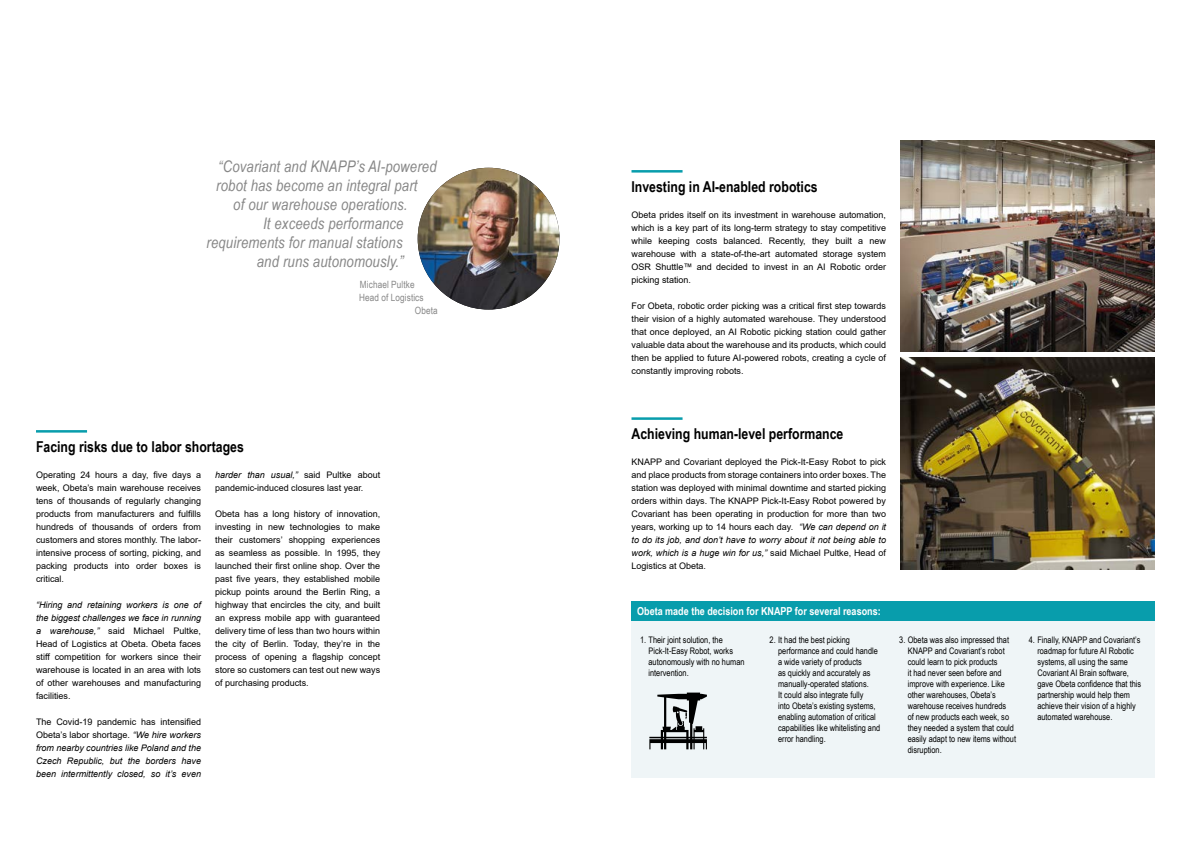
<style>
.page{position:relative;width:1191px;height:842px;background:#fff}
.page>*{position:absolute;margin:0;border:0;box-sizing:border-box;transform-origin:0 0}
.t1{font:italic 16px "Arial Narrow";letter-spacing:.01em;color:#878787}
.t2{font:700 15px "Arial Narrow";color:#000}
.t3{font:700 11px "Arial Narrow";color:#fff}
.t4{font:10px "Arial Narrow";letter-spacing:.01em;color:#878787}
.t5{font:9px/13px "Arial";color:#000;text-align:justify}
.t6{font:9px/11px "Arial Narrow";color:#000}
.t7{font:italic 9px/13px "Arial";color:#000;text-align:justify}
.s1{font-style:italic}
.s2{font-style:normal}
</style>
<div class="page">
<img style="left:900px;top:357px;width:255px;height:212px">
<img style="left:900px;top:140px;width:255px;height:211px">
<img style="left:418px;top:168px;width:141px;height:141px;border-radius:71px">
<hr style="left:631px;top:417px;width:51px;height:3px;background:#089dac">
<hr style="left:36px;top:430px;width:51px;height:3px;background:#089dac">
<hr style="left:631px;top:170px;width:51px;height:3px;background:#089dac">
<div style="left:631px;top:608px;width:524px;height:169px;background:#eff5f7"></div>
<div style="left:631px;top:602px;width:524px;height:19px;background:#089dac"></div>
<svg style="left:649px;top:693px;width:58px;height:56px"></svg>
<h1 class="t1" style="left:218px;top:156px;width:220px">“Covariant and KNAPP’s AI-powered</h1>
<h1 class="t1" style="left:216px;top:175px;width:203px">robot has become an integral part</h1>
<h1 class="t1" style="left:233px;top:193px;width:176px">of our warehouse operations.</h1>
<h1 class="t1" style="left:263px;top:212px;width:142px">It exceeds performance</h1>
<h1 class="t1" style="left:206px;top:231px;width:198px">requirements for manual stations</h1>
<h1 class="t1" style="left:257px;top:250px;width:148px">and runs autonomously.”</h1>
<p class="t4" style="left:360px;top:277px;width:56px">Michael Pultke</p>
<p class="t4" style="left:359px;top:290px;width:66px">Head of Logistics</p>
<p class="t4" style="left:415px;top:303px;width:24px">Obeta</p>
<h2 class="t2" style="left:36px;top:435px;width:209px">Facing risks due to labor shortages</h2>
<p class="t5" style="left:36px;top:468px;width:166px">Operating 24 hours a day, five days a week, Obeta’s main warehouse receives tens of thousands of regularly changing products from manufacturers and fulfills hundreds of thousands of orders from customers and stores monthly. The labor&shy;intensive process of sorting, picking, and packing products into order boxes is critical.</p>
<p class="t5" style="left:36px;top:598px;width:166px"><span class="s1">“Hiring and retaining workers is one of the biggest challenges we face in running a warehouse,”</span> said Michael Pultke, Head of Logistics at Obeta. Obeta faces stiff competition for workers since their warehouse is located in an area with lots of other warehouses and manufacturing facilities.</p>
<p class="t7" style="left:36px;top:715px;width:166px"><span class="s2">The Covid-19 pandemic has intensified Obeta’s labor shortage.</span> “We hire workers from nearby countries like Poland and the Czech Republic, but the borders have been intermittently closed, so it’s even</p>
<p class="t5" style="left:215px;top:468px;width:166px"><span class="s1">harder than usual,”</span> said Pultke about pandemic-induced closures last year.</p>
<p class="t5" style="left:215px;top:507px;width:166px">Obeta has a long history of innovation, investing in new technologies to make their customers’ shopping experiences as seamless as possible. In 1995, they launched their first online shop. Over the past five years, they established mobile pickup points around the Berlin Ring, a highway that encircles the city, and built an express mobile app with guaranteed delivery time of less than two hours within the city of Berlin. Today, they’re in the process of opening a flagship concept store so customers can test out new ways of purchasing products.</p>
<h2 class="t2" style="left:631px;top:175px;width:188px">Investing in AI-enabled robotics</h2>
<p class="t5" style="left:631px;top:208px;width:256px">Obeta prides itself on its investment in warehouse automation, which is a key part of its long-term strategy to stay competitive while keeping costs balanced. Recently, they built a new warehouse with a state-of-the-art automated storage system OSR Shuttle™ and decided to invest in an AI Robotic order picking station.</p>
<p class="t5" style="left:631px;top:299px;width:256px">For Obeta, robotic order picking was a critical first step towards their vision of a highly automated warehouse. They understood that once deployed, an AI Robotic picking station could gather valuable data about the warehouse and its products, which could then be applied to future AI-powered robots, creating a cycle of constantly improving robots.</p>
<h2 class="t2" style="left:631px;top:422px;width:213px">Achieving human-level performance</h2>
<p class="t5" style="left:631px;top:455px;width:256px">KNAPP and Covariant deployed the Pick-It-Easy Robot to pick and place products from storage containers into order boxes. The station was deployed with minimal downtime and started picking orders within days. The KNAPP Pick-It-Easy Robot powered by Covariant has been operating in production for more than two years, working up to 14 hours each day. <span class="s1">“We can depend on it to do its job, and don’t have to worry about it not being able to work, which is a huge win for us,”</span> said Michael Pultke, Head of Logistics at Obeta.</p>
<p class="t3" style="left:637px;top:603px;width:245px">Obeta made the decision for KNAPP for several reasons:</p>
<p class="t6" style="left:648px;top:634px;width:97px;text-indent:-9px">1. Their joint solution, the<br>Pick-It-Easy Robot, works autonomously with no human intervention.</p>
<p class="t6" style="left:778px;top:634px;width:104px;text-indent:-9px">2. It had the best picking performance and could handle a wide variety of products<br>as quickly and accurately as manually-operated stations.<br>It could also integrate fully<br>into Obeta’s existing systems, enabling automation of critical capabilities like whitelisting and error handling.</p>
<p class="t6" style="left:907px;top:634px;width:110px;text-indent:-9px">3. Obeta was also impressed that<br>KNAPP and Covariant’s robot could learn to pick products<br>it had never seen before and improve with experience. Like other warehouses, Obeta’s warehouse receives hundreds<br>of new products each week, so they needed a system that could easily adapt to new items without disruption.</p>
<p class="t6" style="left:1037px;top:634px;width:105px;text-indent:-9px">4. Finally, KNAPP and Covariant’s roadmap for future AI Robotic systems, all using the same<br>Covariant AI Brain software, gave Obeta confidence that this partnership would help them achieve their vision of a highly automated warehouse.</p>
</div>
